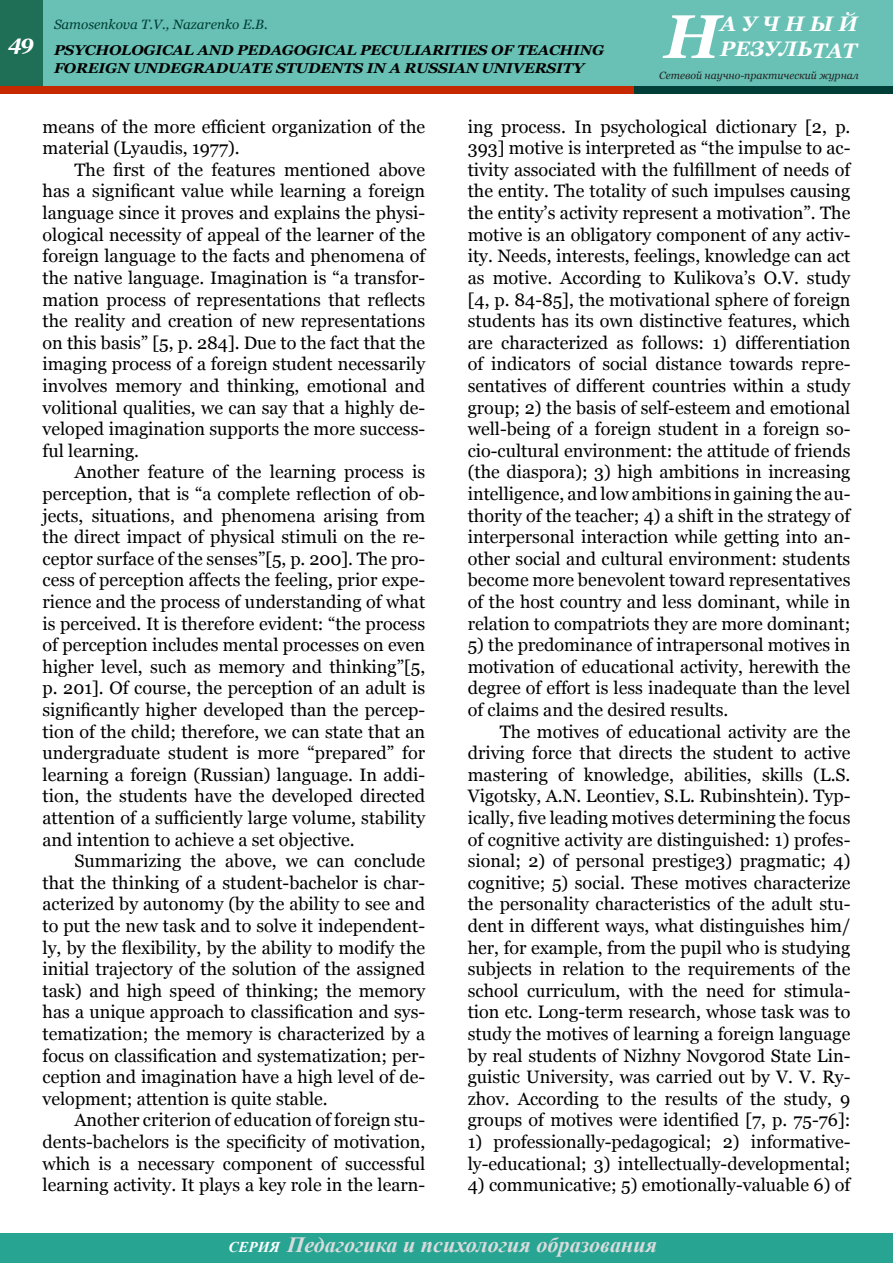
<style>
.page{position:relative;width:893px;height:1263px;background:#fff}
.page>*{position:absolute;margin:0;border:0;box-sizing:border-box;transform-origin:0 0}
.t1{font:italic 700 61.5px "Georgia";color:#fff}
.t2{font:italic 700 21.75px "Times New Roman";color:#dadbdc}
.t3{font:italic 700 21px/25.2px "Georgia";color:#fff}
.t4{font:18px/21.6px "Georgia";color:#000;text-align:justify}
.t5{font:italic 700 14.25px/18px "Georgia";letter-spacing:-.01em;color:#000;scale:1.05 1}
.t6{font:italic 13.5px "Georgia";color:#003f37}
.t7{font:italic 10.5px "Georgia";color:#222}
.s1{font-size:15px;color:#fff}
</style>
<div class="page">
<div style="left:0;top:1233px;width:893px;height:30px;background:#28a493"></div>
<div style="left:0;top:0;width:893px;height:94px;background:#69c0b4"></div>
<div style="left:0;top:0;width:43px;height:90px;background:#1e6f56"></div>
<div style="left:0;top:86px;width:655px;height:8px;background:#c62900"></div>
<div style="left:634px;top:86px;width:259px;height:8px;background:#003f37"></div>
<p class="t3" style="left:720px;top:11px;width:139px">АУЧНЫЙ<br>РЕЗУЛЬТАТ</p>
<p class="t7" style="left:659px;top:69px;width:201px">Сетевой научно-практический журнал</p>
<p class="t6" style="left:54px;top:17px;width:215px">Samosenkova T.V., Nazarenko E.B.</p>
<h1 class="t1" style="left:664px;top:2px;width:58px">Н</h1>
<p class="t5" style="left:54px;top:41px;width:525px;text-indent:-46px"><sup>49</sup> PSYCHOLOGICAL AND PEDAGOGICAL PECULIARITIES OF TEACHING<br>FOREIGN UNDEGRADUATE STUDENTS IN A RUSSIAN UNIVERSITY</p>
<p class="t4" style="left:43px;top:116px;width:384px">means of the more efficient organization of the material (Lyaudis, 1977).</p>
<p class="t4" style="left:43px;top:159px;width:384px;text-indent:32px">The first of the features mentioned above has a significant value while learning a foreign language since it proves and explains the physi&shy;ological necessity of appeal of the learner of the foreign language to the facts and phenomena of the native language. Imagination is “a transfor&shy;mation process of representations that reflects the reality and creation of new representations on this basis” [5, p. 284]. Due to the fact that the imaging process of a foreign student necessarily involves memory and thinking, emotional and volitional qualities, we can say that a highly de&shy;veloped imagination supports the more success&shy;ful learning.</p>
<p class="t4" style="left:43px;top:461px;width:384px;text-indent:32px">Another feature of the learning process is perception, that is “a complete reflection of ob&shy;jects, situations, and phenomena arising from the direct impact of physical stimuli on the re&shy;ceptor surface of the senses”[5, p. 200]. The pro&shy;cess of perception affects the feeling, prior expe&shy;rience and the process of understanding of what is perceived. It is therefore evident: “the process of perception includes mental processes on even higher level, such as memory and thinking”[5, p. 201]. Of course, the perception of an adult is significantly higher developed than the percep&shy;tion of the child; therefore, we can state that an undergraduate student is more “prepared” for learning a foreign (Russian) language. In addi&shy;tion, the students have the developed directed attention of a sufficiently large volume, stability and intention to achieve a set objective.</p>
<p class="t4" style="left:43px;top:850px;width:384px;text-indent:32px">Summarizing the above, we can conclude that the thinking of a student-bachelor is char&shy;acterized by autonomy (by the ability to see and to put the new task and to solve it independent&shy;ly, by the flexibility, by the ability to modify the initial trajectory of the solution of the assigned task) and high speed of thinking; the memory has a unique approach to classification and sys&shy;tematization; the memory is characterized by a focus on classification and systematization; per&shy;ception and imagination have a high level of de&shy;velopment; attention is quite stable.</p>
<p class="t4" style="left:43px;top:1109px;width:384px;text-indent:32px">Another criterion of education of foreign stu&shy;dents-bachelors is the specificity of motivation, which is a necessary component of successful learning activity. It plays a key role in the learn-</p>
<p class="t4" style="left:468px;top:116px;width:384px">ing process. In psychological dictionary [2, p.<br>393] motive is interpreted as “the impulse to ac&shy;tivity associated with the fulfillment of needs of the entity. The totality of such impulses causing the entity’s activity represent a motivation”. The motive is an obligatory component of any activ&shy;ity. Needs, interests, feelings, knowledge can act as motive. According to Kulikova’s O.V. study [4, p. 84-85], the motivational sphere of foreign students has its own distinctive features, which are characterized as follows: 1) differentiation of indicators of social distance towards repre&shy;sentatives of different countries within a study group; 2) the basis of self-esteem and emotional well-being of a foreign student in a foreign so&shy;cio-cultural environment: the attitude of friends (the diaspora); 3) high ambitions in increasing intelligence, and low ambitions in gaining the au&shy;thority of the teacher; 4) a shift in the strategy of interpersonal interaction while getting into an&shy;other social and cultural environment: students become more benevolent toward representatives of the host country and less dominant, while in relation to compatriots they are more dominant;</p>
<p class="t4" style="left:468px;top:634px;width:384px">5) the predominance of intrapersonal motives in motivation of educational activity, herewith the degree of effort is less inadequate than the level of claims and the desired results.</p>
<p class="t4" style="left:468px;top:720px;width:384px;text-indent:32px">The motives of educational activity are the driving force that directs the student to active mastering of knowledge, abilities, skills (L.S.<br>Vigotsky, A.N. Leontiev, S.L. Rubinshtein). Typ&shy;ically, five leading motives determining the focus of cognitive activity are distinguished: 1) profes&shy;sional; 2) of personal prestige3) pragmatic; 4) cognitive; 5) social. These motives characterize the personality characteristics of the adult stu&shy;dent in different ways, what distinguishes him/ her, for example, from the pupil who is studying subjects in relation to the requirements of the school curriculum, with the need for stimula&shy;tion etc. Long-term research, whose task was to study the motives of learning a foreign language by real students of Nizhny Novgorod State Lin&shy;guistic University, was carried out by V. V. Ry&shy;zhov. According to the results of the study, 9 groups of motives were identified [7, p. 75-76]:</p>
<p class="t4" style="left:468px;top:1131px;width:384px">1) professionally-pedagogical; 2) informative&shy;ly-educational; 3) intellectually-developmental;</p>
<p class="t4" style="left:468px;top:1174px;width:384px">4) communicative; 5) emotionally-valuable 6) of</p>
<p class="t2" style="left:229px;top:1229px;width:430px"><span class="s1">СЕРИЯ</span> Педагогика и психология образования</p>
</div>
